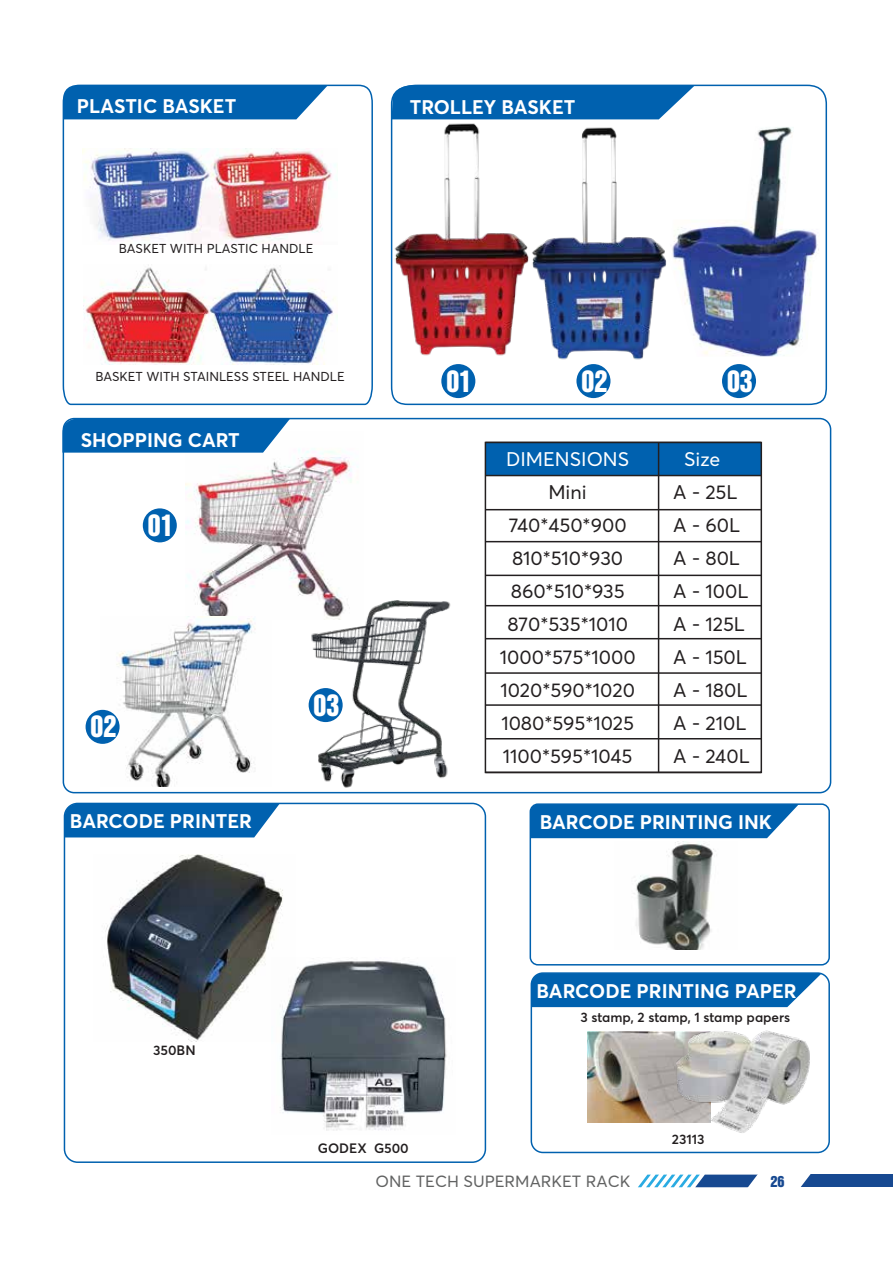
<style>
.page{position:relative;width:893px;height:1263px;background:#fff}
.page>*{position:absolute;margin:0;border:0;box-sizing:border-box;transform-origin:0 0}
.t1{font:27.3px "UTM Helvet Ins";color:#fff;scale:.95 1}
.t2{font:21.45px "UTM Helvet Ins";color:#fff}
.t3{font:19.5px/33px "Averta";color:#231f20}
.t4{font:700 19.5px "Averta";color:#fff}
.t5{font:19.5px "Averta";color:#fff}
.t6{font:16.05px "Averta";color:#616262}
.t7{font:13.95px "UTM Helvet Ins";color:#174991}
.t8{font:600 13.5px "Averta";color:#231f20}
.t9{font:12.75px "Averta";color:#231f20}
</style>
<div class="page">
<div style="left:64px;top:803px;width:214px;height:34px;background:#0061af"></div>
<div style="left:531px;top:975px;width:289px;height:32px;background:#0061af"></div>
<div style="left:529px;top:806px;width:268px;height:32px;background:#0061af"></div>
<img style="left:186px;top:449px;width:172px;height:167px">
<img style="left:105px;top:854px;width:178px;height:187px">
<img style="left:271px;top:957px;width:176px;height:174px">
<img style="left:633px;top:841px;width:81px;height:109px">
<img style="left:588px;top:1032px;width:87px;height:90px">
<img style="left:675px;top:1030px;width:135px;height:103px">
<div style="left:64px;top:803px;width:422px;height:360px;border:2px solid #0061af;border-radius:13px"></div>
<div style="left:531px;top:972px;width:299px;height:181px;border:2px solid #0061af;border-radius:12px"></div>
<div style="left:530px;top:803px;width:300px;height:162px;border:2px solid #0061af;border-radius:8px"></div>
<img style="left:62px;top:84px;width:311px;height:322px">
<div style="left:63px;top:85px;width:265px;height:34px;background:#0061af"></div>
<svg style="left:390px;top:84px;width:438px;height:322px"></svg>
<svg style="left:392px;top:85px;width:303px;height:34px;background:#126cb4"></svg>
<img style="left:521px;top:117px;width:145px;height:249px">
<img style="left:390px;top:114px;width:151px;height:249px">
<svg style="left:62px;top:419px;width:228px;height:34px;background:#136db5"></svg>
<img style="left:670px;top:127px;width:150px;height:230px">
<div style="left:485px;top:442px;width:276px;height:33px;background:#0061af"></div>
<hr style="left:485px;top:475px;width:276px;height:1px;background:#231f20">
<hr style="left:485px;top:509px;width:276px;height:1px;background:#231f20">
<hr style="left:485px;top:541px;width:276px;height:1px;background:#231f20">
<hr style="left:486px;top:575px;width:275px;height:1px;background:#231f20">
<hr style="left:485px;top:605px;width:276px;height:1px;background:#231f20">
<hr style="left:485px;top:638px;width:276px;height:1px;background:#231f20">
<hr style="left:485px;top:672px;width:276px;height:2px;background:#231f20">
<hr style="left:485px;top:704px;width:276px;height:2px;background:#231f20">
<hr style="left:485px;top:738px;width:276px;height:1px;background:#231f20">
<hr style="left:658px;top:442px;width:1px;height:330px;background:#231f20">
<div style="left:485px;top:442px;width:277px;height:331px;border:2px solid #231f20"></div>
<div style="left:63px;top:418px;width:768px;height:375px;border:2px solid #0061af;border-radius:11px"></div>
<img style="left:101px;top:616px;width:155px;height:171px">
<img style="left:293px;top:601px;width:158px;height:187px">
<div style="left:441px;top:364px;width:34px;height:34px;background:#0061af;border-radius:50%"></div>
<div style="left:143px;top:508px;width:34px;height:34px;background:#0061af;border-radius:50%"></div>
<div style="left:576px;top:364px;width:34px;height:34px;background:#0061af;border-radius:50%"></div>
<div style="left:86px;top:710px;width:34px;height:34px;background:#0061af;border-radius:50%"></div>
<div style="left:722px;top:364px;width:34px;height:34px;background:#0061af;border-radius:50%"></div>
<div style="left:309px;top:688px;width:34px;height:34px;background:#0061af;border-radius:50%"></div>
<div style="left:797px;top:1174px;width:96px;height:13px;background:#174991"></div>
<svg style="left:638px;top:1174px;width:173px;height:14px"></svg>
<p class="t4" style="left:77px;top:94px;width:161px">PLASTIC BASKET</p>
<p class="t4" style="left:410px;top:94px;width:167px">TROLLEY BASKET</p>
<p class="t9" style="left:119px;top:241px;width:196px">BASKET WITH PLASTIC HANDLE</p>
<p class="t9" style="left:95px;top:369px;width:251px">BASKET WITH STAINLESS STEEL HANDLE</p>
<p class="t4" style="left:81px;top:428px;width:161px">SHOPPING CART</p>
<h1 class="t1" style="left:148px;top:503px;width:29px">01</h1>
<h1 class="t1" style="left:91px;top:704px;width:29px">02</h1>
<p class="t2" style="left:86px;top:718px;width:12px">2</p>
<p class="t4" style="left:70px;top:809px;width:184px">BARCODE PRINTER</p>
<h1 class="t1" style="left:314px;top:682px;width:29px">03</h1>
<h1 class="t1" style="left:446px;top:358px;width:29px">01</h1>
<h1 class="t1" style="left:581px;top:358px;width:29px">02</h1>
<p class="t5" style="left:506px;top:446px;width:124px">DIMENSIONS</p>
<p class="t3" style="left:500px;top:475px;width:137px;text-align:center">Mini<br>740*450*900<br>810*510*930<br>860*510*935<br>870*535*1010<br>1000*575*1000<br>1020*590*1020<br>1080*595*1025<br>1100*595*1045</p>
<h1 class="t1" style="left:727px;top:358px;width:29px">03</h1>
<p class="t5" style="left:684px;top:446px;width:38px">Size</p>
<p class="t3" style="left:673px;top:475px;width:78px">A - 25L<br>A - 60L<br>A - 80L<br>A - 100L<br>A - 125L<br>A - 150L<br>A - 180L<br>A - 210L<br>A - 240L</p>
<p class="t4" style="left:540px;top:809px;width:234px">BARCODE PRINTING INK</p>
<p class="t8" style="left:153px;top:1042px;width:44px">350BN</p>
<p class="t8" style="left:318px;top:1140px;width:92px">GODEX G500</p>
<p class="t4" style="left:537px;top:978px;width:262px">BARCODE PRINTING PAPER</p>
<p class="t8" style="left:580px;top:1009px;width:211px">3 stamp, 2 stamp, 1 stamp papers</p>
<p class="t8" style="left:672px;top:1130px;width:34px">23113</p>
<p class="t6" style="left:375px;top:1171px;width:256px">ONE TECH SUPERMARKET RACK</p>
<p class="t7" style="left:770px;top:1170px;width:16px">26</p>
</div>
